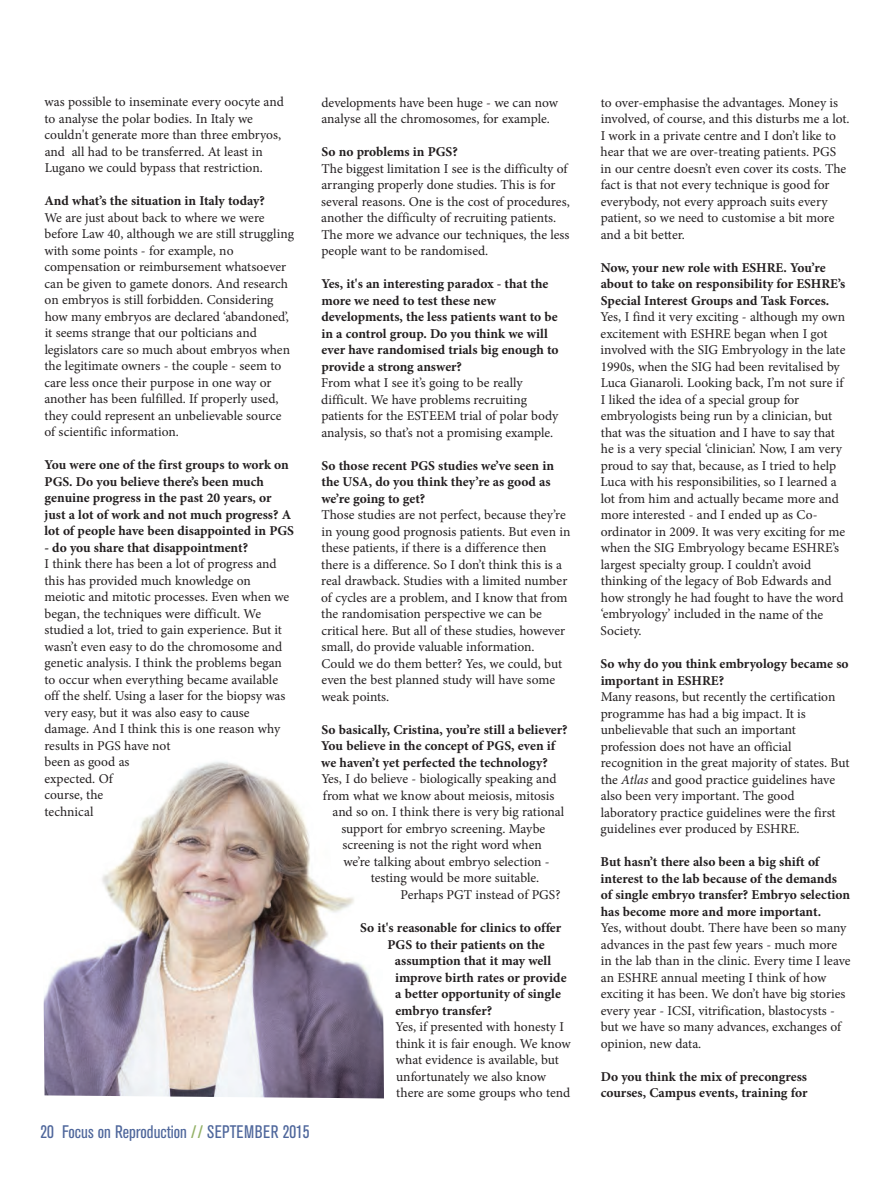
<style>
.page{position:relative;width:893px;height:1178px;background:#fff}
.page>*{position:absolute;margin:0;border:0;box-sizing:border-box;transform-origin:0 0}
.t1{font:condensed 18px "Akzidenz Grotesk BQ";color:#4e669b}
.t2{font:13.5px/16.5px "Minion Pro";color:#231f20}
.t3{font:700 13.5px/16.5px "Minion Pro";color:#231f20}
.s1{color:#93b166}
.s2{font-style:italic}
</style>
<div class="page">
<img style="left:43px;top:762px;width:341px;height:336px">
<p class="t2" style="left:45px;top:95px;width:241px">was possible to inseminate every oocyte and to analyse the polar bodies. In Italy we couldn't generate more than three embryos, and all had to be transferred. At least in Lugano we could bypass that restriction.</p>
<p class="t3" style="left:44px;top:194px;width:222px">And what’s the situation in Italy today?</p>
<p class="t2" style="left:44px;top:210px;width:251px">We are just about back to where we were before Law 40, although we are still struggling with some points - for example, no compensation or reimbursement whatsoever can be given to gamete donors. And research on embryos is still forbidden. Considering how many embryos are declared ‘abandoned’, it seems strange that our polticians and legislators care so much about embryos when the legitimate owners - the couple - seem to care less once their purpose in one way or another has been fulfilled. If properly used, they could represent an unbelievable source of scientific information.</p>
<p class="t3" style="left:44px;top:458px;width:251px">You were one of the first groups to work on PGS. Do you believe there’s been much genuine progress in the past 20 years, or just a lot of work and not much progress? A lot of people have been disappointed in PGS</p>
<p class="t3" style="left:44px;top:540px;width:205px">- do you share that disappointment?</p>
<p class="t2" style="left:44px;top:557px;width:246px">I think there has been a lot of progress and this has provided much knowledge on meiotic and mitotic processes. Even when we began, the techniques were difficult. We studied a lot, tried to gain experience. But it wasn’t even easy to do the chromosome and genetic analysis. I think the problems began to occur when everything became available off the shelf. Using a laser for the biopsy was very easy, but it was also easy to cause damage. And I think this is one reason why results in PGS have not<br>been as good as<br>expected. Of<br>course, the<br>technical</p>
<h1 class="t1" style="left:40px;top:1124px;width:271px">20 Focus on Reproduction <span class="s1">//</span> SEPTEMBER 2015</h1>
<p class="t2" style="left:321px;top:95px;width:238px">developments have been huge - we can now analyse all the chromosomes, for example.</p>
<p class="t3" style="left:321px;top:145px;width:138px">So no problems in PGS?</p>
<p class="t2" style="left:321px;top:161px;width:250px">The biggest limitation I see is the difficulty of arranging properly done studies. This is for several reasons. One is the cost of procedures, another the difficulty of recruiting patients.<br>The more we advance our techniques, the less people want to be randomised.</p>
<p class="t3" style="left:321px;top:277px;width:239px">Yes, it's an interesting paradox - that the more we need to test these new developments, the less patients want to be in a control group. Do you think we will ever have randomised trials big enough to provide a strong answer?</p>
<p class="t2" style="left:321px;top:376px;width:239px">From what I see it’s going to be really difficult. We have problems recruiting patients for the ESTEEM trial of polar body analysis, so that’s not a promising example.</p>
<p class="t3" style="left:321px;top:458px;width:234px">So those recent PGS studies we’ve seen in the USA, do you think they’re as good as we’re going to get?</p>
<p class="t2" style="left:321px;top:508px;width:251px">Those studies are not perfect, because they’re in young good prognosis patients. But even in these patients, if there is a difference then there is a difference. So I don’t think this is a real drawback. Studies with a limited number of cycles are a problem, and I know that from the randomisation perspective we can be critical here. But all of these studies, however small, do provide valuable information.<br>Could we do them better? Yes, we could, but even the best planned study will have some weak points.</p>
<p class="t3" style="left:321px;top:722px;width:248px">So basically, Cristina, you’re still a believer?<br>You believe in the concept of PGS, even if we haven’t yet perfected the technology?</p>
<p class="t2" style="left:321px;top:772px;width:237px">Yes, I do believe - biologically speaking and</p>
<p class="t2" style="left:323px;top:788px;width:233px">from what we know about meiosis, mitosis</p>
<p class="t2" style="left:333px;top:805px;width:233px">and so on. I think there is very big rational</p>
<p class="t2" style="left:341px;top:821px;width:206px">support for embryo screening. Maybe</p>
<p class="t2" style="left:342px;top:838px;width:201px">screening is not the right word when</p>
<p class="t2" style="left:343px;top:854px;width:208px">we’re talking about embryo selection -</p>
<p class="t2" style="left:371px;top:871px;width:170px">testing would be more suitable.</p>
<p class="t2" style="left:400px;top:887px;width:161px">Perhaps PGT instead of PGS?</p>
<p class="t3" style="left:360px;top:920px;width:203px">So it's reasonable for clinics to offer</p>
<p class="t3" style="left:388px;top:937px;width:159px">PGS to their patients on the</p>
<p class="t3" style="left:395px;top:953px;width:158px">assumption that it may well</p>
<p class="t3" style="left:395px;top:970px;width:173px">improve birth rates or provide</p>
<p class="t3" style="left:395px;top:986px;width:167px">a better opportunity of single</p>
<p class="t3" style="left:395px;top:1003px;width:98px">embryo transfer?</p>
<p class="t2" style="left:396px;top:1019px;width:177px">Yes, if presented with honesty I think it is fair enough. We know what evidence is available, but unfortunately we also know there are some groups who tend</p>
<p class="t2" style="left:601px;top:95px;width:251px">to over-emphasise the advantages. Money is involved, of course, and this disturbs me a lot.<br>I work in a private centre and I don’t like to hear that we are over-treating patients. PGS in our centre doesn’t even cover its costs. The fact is that not every technique is good for everybody, not every approach suits every patient, so we need to customise a bit more and a bit better.</p>
<p class="t3" style="left:601px;top:260px;width:246px">Now, your new role with ESHRE. You’re about to take on responsibility for ESHRE’s<br>Special Interest Groups and Task Forces.</p>
<p class="t2" style="left:601px;top:310px;width:246px">Yes, I find it very exciting - although my own excitement with ESHRE began when I got involved with the SIG Embryology in the late 1990s, when the SIG had been revitalised by Luca Gianaroli. Looking back, I’m not sure if I liked the idea of a special group for embryologists being run by a clinician, but that was the situation and I have to say that he is a very special ‘clinician’. Now, I am very proud to say that, because, as I tried to help Luca with his responsibilities, so I learned a lot from him and actually became more and more interested - and I ended up as Co&shy;ordinator in 2009. It was very exciting for me when the SIG Embryology became ESHRE’s largest specialty group. I couldn’t avoid thinking of the legacy of Bob Edwards and how strongly he had fought to have the word ‘embryology’ included in the name of the Society.</p>
<p class="t3" style="left:601px;top:656px;width:250px">So why do you think embryology became so important in ESHRE?</p>
<p class="t2" style="left:601px;top:689px;width:250px">Many reasons, but recently the certification programme has had a big impact. It is unbelievable that such an important profession does not have an official recognition in the great majority of states. But the <span class="s2">Atlas</span> and good practice guidelines have also been very important. The good laboratory practice guidelines were the first guidelines ever produced by ESHRE.</p>
<p class="t3" style="left:601px;top:854px;width:251px">But hasn’t there also been a big shift of interest to the lab because of the demands of single embryo transfer? Embryo selection has become more and more important.</p>
<p class="t2" style="left:601px;top:920px;width:251px">Yes, without doubt. There have been so many advances in the past few years - much more in the lab than in the clinic. Every time I leave an ESHRE annual meeting I think of how exciting it has been. We don’t have big stories every year - ICSI, vitrification, blastocysts - but we have so many advances, exchanges of opinion, new data.</p>
<p class="t3" style="left:601px;top:1069px;width:208px">Do you think the mix of precongress courses, Campus events, training for</p>
</div>
